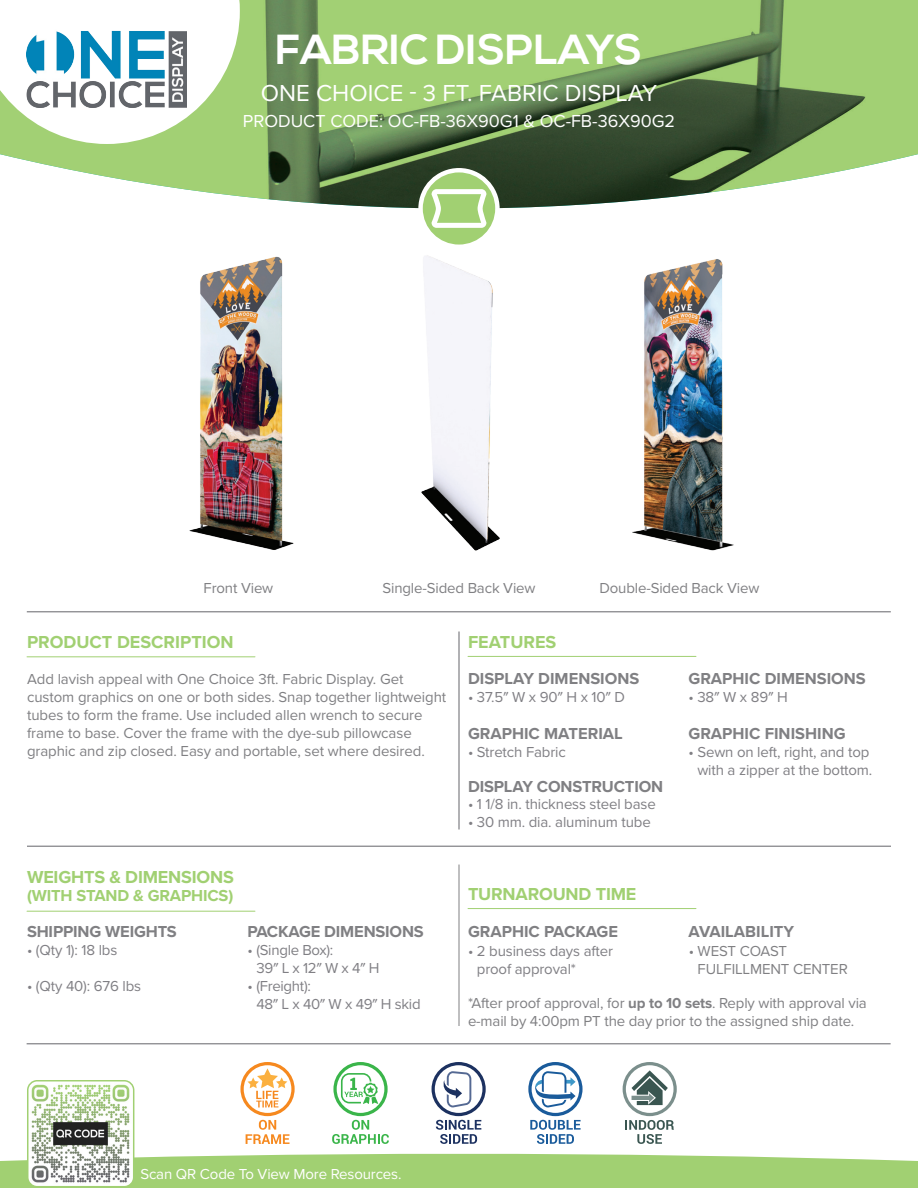
<style>
.page{position:relative;width:918px;height:1188px;background:#fff}
.page>*{position:absolute;margin:0;border:0;box-sizing:border-box;transform-origin:0 0}
.Category_Title{font:700 42px "Nexa";color:#fff}
.Category_Sub_Title_2{font:24px "Proxima Nova";color:#fff}
.t1{font:700 18px "Proxima Nova";letter-spacing:-.01em;color:#a1d072}
.top_page_name_regula{font:18px "Proxima Nova";color:#fff}
.t2{font:700 16.5px "Proxima Nova";color:#808083}
.t3{font:700 16.5px "Proxima Nova";letter-spacing:-.01em;color:#a1d072}
.t4{font:15px/18px "Proxima Nova";letter-spacing:-.005em;color:#808083}
.t5{font:15px/18px "Proxima Nova";letter-spacing:-.01em;color:#807f84}
.t6{font:15px "Proxima Nova";letter-spacing:-.01em;color:#fff}
.s1{font-weight:700}
</style>
<div class="page">
<img style="left:0;top:0;width:918px;height:209px">
<svg style="left:0;top:0;width:240px;height:144px"></svg>
<img style="left:27px;top:27px;width:160px;height:81px">
<svg style="left:418px;top:168px;width:82px;height:77px"></svg>
<svg style="left:0;top:1151px;width:918px;height:37px;background:#add684"></svg>
<img style="left:28px;top:1083px;width:106px;height:104px">
<div style="left:27px;top:1080px;width:107px;height:107px;border:2px solid #a1d072;border-radius:9px"></div>
<hr style="left:459px;top:632px;width:1px;height:198px;background:#64656a">
<hr style="left:459px;top:865px;width:1px;height:161px;background:#808083">
<hr style="left:27px;top:612px;width:864px;height:1px;background:#64656a">
<hr style="left:27px;top:846px;width:864px;height:1px;background:#64656a">
<hr style="left:27px;top:1044px;width:864px;height:1px;background:#64656a">
<hr style="left:27px;top:656px;width:228px;height:1px;background:#a1d072">
<hr style="left:468px;top:656px;width:228px;height:1px;background:#a1d072">
<hr style="left:27px;top:911px;width:228px;height:1px;background:#a1d072">
<hr style="left:468px;top:908px;width:228px;height:1px;background:#a1d072">
<svg style="left:332px;top:1062px;width:57px;height:82px"></svg>
<svg style="left:528px;top:1062px;width:55px;height:82px"></svg>
<svg style="left:240px;top:1062px;width:55px;height:82px"></svg>
<svg style="left:432px;top:1062px;width:54px;height:82px"></svg>
<svg style="left:623px;top:1062px;width:54px;height:82px"></svg>
<img style="left:421px;top:255px;width:79px;height:296px">
<img style="left:189px;top:256px;width:105px;height:294px">
<img style="left:632px;top:259px;width:102px;height:292px">
<p class="Category_Title" style="left:276px;top:26px;width:368px">FABRIC DISPLAYS</p>
<p class="Category_Sub_Title_2" style="left:261px;top:75px;width:398px">ONE CHOICE - 3 FT. FABRIC DISPLAY</p>
<p class="top_page_name_regula" style="left:243px;top:107px;width:434px">PRODUCT CODE: OC-FB-36X90G1 &amp; OC-FB-36X90G2</p>
<p class="t4" style="left:204px;top:578px;width:71px">Front View</p>
<p class="t4" style="left:383px;top:578px;width:154px">Single-Sided Back View</p>
<p class="t4" style="left:600px;top:578px;width:161px">Double-Sided Back View</p>
<p class="t1" style="left:27px;top:629px;width:208px">PRODUCT DESCRIPTION</p>
<p class="t4" style="left:27px;top:670px;width:421px">Add lavish appeal with One Choice 3ft. Fabric Display. Get custom graphics on one or both sides. Snap together lightweight tubes to form the frame. Use included allen wrench to secure frame to base. Cover the frame with the dye-sub pillowcase graphic and zip closed. Easy and portable, set where desired.</p>
<p class="t1" style="left:27px;top:863px;width:208px">WEIGHTS &amp; DIMENSIONS</p>
<p class="t3" style="left:27px;top:883px;width:208px">(WITH STAND &amp; GRAPHICS)</p>
<p class="t2" style="left:27px;top:919px;width:151px">SHIPPING WEIGHTS</p>
<p class="t2" style="left:248px;top:919px;width:178px">PACKAGE DIMENSIONS</p>
<p class="t5" style="left:27px;top:940px;width:92px">• (Qty 1): 18 lbs</p>
<p class="t5" style="left:27px;top:976px;width:116px">• (Qty 40): 676 lbs</p>
<p class="t5" style="left:256px;top:940px;width:125px;text-indent:-9px">• (Single Box):<br>39″ L x 12″ W x 4″ H</p>
<p class="t5" style="left:256px;top:976px;width:166px;text-indent:-9px">• (Freight):<br>48″ L x 40″ W x 49″ H skid</p>
<p class="t1" style="left:468px;top:629px;width:90px">FEATURES</p>
<p class="t2" style="left:468px;top:666px;width:173px">DISPLAY DIMENSIONS</p>
<p class="t5" style="left:468px;top:687px;width:159px">• 37.5″ W x 90″ H x 10″ D</p>
<p class="t2" style="left:468px;top:721px;width:156px">GRAPHIC MATERIAL</p>
<p class="t5" style="left:468px;top:742px;width:99px">• Stretch Fabric</p>
<p class="t2" style="left:468px;top:774px;width:197px">DISPLAY CONSTRUCTION</p>
<p class="t5" style="left:468px;top:794px;width:189px">• 1 1/8 in. thickness steel base</p>
<p class="t5" style="left:468px;top:812px;width:184px">• 30 mm. dia. aluminum tube</p>
<p class="t2" style="left:688px;top:666px;width:179px">GRAPHIC DIMENSIONS</p>
<p class="t5" style="left:688px;top:687px;width:101px">• 38″ W x 89″ H</p>
<p class="t2" style="left:688px;top:721px;width:159px">GRAPHIC FINISHING</p>
<p class="t5" style="left:688px;top:742px;width:185px;text-align:center">• Sewn on left, right, and top with a zipper at the bottom.</p>
<p class="t1" style="left:468px;top:881px;width:170px">TURNAROUND TIME</p>
<p class="t2" style="left:468px;top:919px;width:152px">GRAPHIC PACKAGE</p>
<p class="t2" style="left:688px;top:919px;width:107px">AVAILABILITY</p>
<p class="t5" style="left:477px;top:941px;width:138px;text-indent:-9px">• 2 business days after proof approval*</p>
<p class="t4" style="left:698px;top:941px;width:152px;text-indent:-9px">• WEST COAST<br>FULFILLMENT CENTER</p>
<p class="t4" style="left:468px;top:994px;width:400px">*After proof approval, for <span class="s1">up to 10 sets</span>. Reply with approval via e-mail by 4:00pm PT the day prior to the assigned ship date.</p>
<p class="t6" style="left:140px;top:1163px;width:263px">Scan QR Code To View More Resources.</p>
</div>
